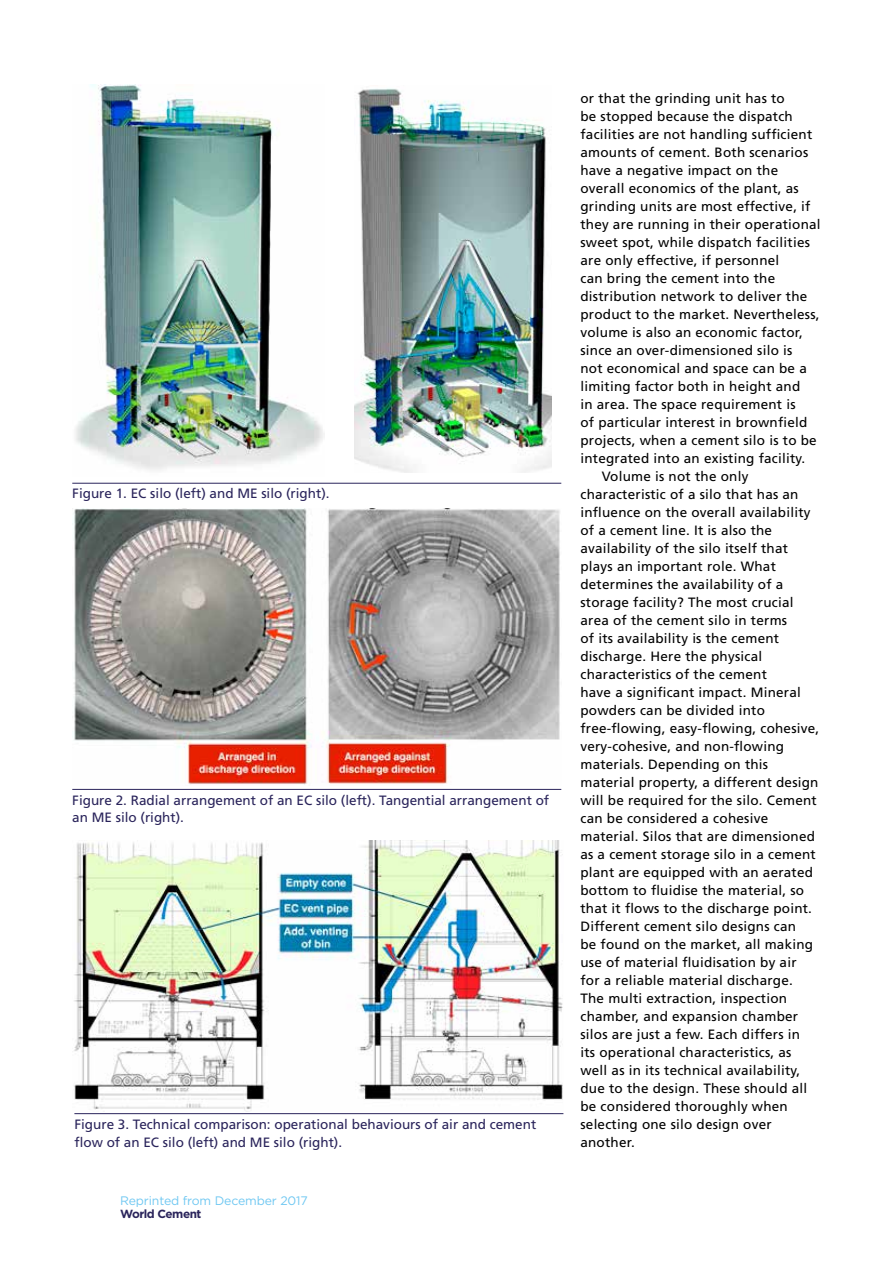
<style>
.page{position:relative;width:893px;height:1263px;background:#fff}
.page>*{position:absolute;margin:0;border:0;box-sizing:border-box;transform-origin:0 0}
.t1{font:13.5px "Frutiger";letter-spacing:.015em;color:#000}
.t2{font:13.5px/17.7px "Frutiger";color:#2a245b}
.t3{font:12.3px "Gotham";letter-spacing:-.01em;color:#70c8f2}
.t4{font:700 11.7px "Gotham";letter-spacing:-.04em;color:#2a245b}
</style>
<div class="page">
<img style="left:75px;top:85px;width:250px;height:385px">
<img style="left:354px;top:88px;width:198px;height:385px">
<hr style="left:72px;top:483px;width:489px;height:1px;background:#2a245b">
<img style="left:72px;top:508px;width:488px;height:277px">
<hr style="left:72px;top:789px;width:489px;height:1px;background:#2a245b">
<img style="left:74px;top:841px;width:489px;height:271px">
<hr style="left:74px;top:1113px;width:489px;height:1px;background:#2a245b">
<p class="t2" style="left:72px;top:485px;width:259px">Figure 1. EC silo (left) and ME silo (right).</p>
<p class="t2" style="left:72px;top:791px;width:478px">Figure 2. Radial arrangement of an EC silo (left). Tangential arrangement of an ME silo (right).</p>
<p class="t2" style="left:74px;top:1115px;width:463px">Figure 3. Technical comparison: operational behaviours of air and cement flow of an EC silo (left) and ME silo (right).</p>
<p class="t3" style="left:120px;top:1193px;width:189px">Reprinted from December 2017</p>
<p class="t4" style="left:120px;top:1206px;width:83px">World Cement</p>
<p class="t1" style="left:580px;top:90px;width:206px">or that the grinding unit has to</p>
<p class="t1" style="left:580px;top:108px;width:214px">be stopped because the dispatch</p>
<p class="t1" style="left:580px;top:126px;width:233px">facilities are not handling sufficient</p>
<p class="t1" style="left:580px;top:144px;width:229px">amounts of cement. Both scenarios</p>
<p class="t1" style="left:580px;top:162px;width:199px">have a negative impact on the</p>
<p class="t1" style="left:580px;top:180px;width:220px">overall economics of the plant, as</p>
<p class="t1" style="left:580px;top:198px;width:232px">grinding units are most effective, if</p>
<p class="t1" style="left:580px;top:216px;width:242px">they are running in their operational</p>
<p class="t1" style="left:580px;top:234px;width:231px">sweet spot, while dispatch facilities</p>
<p class="t1" style="left:580px;top:252px;width:200px">are only effective, if personnel</p>
<p class="t1" style="left:580px;top:270px;width:196px">can bring the cement into the</p>
<p class="t1" style="left:580px;top:288px;width:228px">distribution network to deliver the</p>
<p class="t1" style="left:580px;top:306px;width:241px">product to the market. Nevertheless,</p>
<p class="t1" style="left:580px;top:324px;width:224px">volume is also an economic factor,</p>
<p class="t1" style="left:580px;top:342px;width:213px">since an over-dimensioned silo is</p>
<p class="t1" style="left:580px;top:360px;width:228px">not economical and space can be a</p>
<p class="t1" style="left:580px;top:378px;width:221px">limiting factor both in height and</p>
<p class="t1" style="left:580px;top:396px;width:217px">in area. The space requirement is</p>
<p class="t1" style="left:580px;top:414px;width:228px">of particular interest in brownfield</p>
<p class="t1" style="left:580px;top:432px;width:238px">projects, when a cement silo is to be</p>
<p class="t1" style="left:580px;top:450px;width:226px">integrated into an existing facility.</p>
<p class="t1" style="left:602px;top:468px;width:148px">Volume is not the only</p>
<p class="t1" style="left:580px;top:486px;width:220px">characteristic of a silo that has an</p>
<p class="t1" style="left:580px;top:504px;width:232px">influence on the overall availability</p>
<p class="t1" style="left:580px;top:522px;width:193px">of a cement line. It is also the</p>
<p class="t1" style="left:580px;top:540px;width:209px">availability of the silo itself that</p>
<p class="t1" style="left:580px;top:558px;width:197px">plays an important role. What</p>
<p class="t1" style="left:580px;top:576px;width:204px">determines the availability of a</p>
<p class="t1" style="left:580px;top:594px;width:215px">storage facility? The most crucial</p>
<p class="t1" style="left:580px;top:612px;width:208px">area of the cement silo in terms</p>
<p class="t1" style="left:580px;top:630px;width:200px">of its availability is the cement</p>
<p class="t1" style="left:580px;top:648px;width:183px">discharge. Here the physical</p>
<p class="t1" style="left:580px;top:666px;width:188px">characteristics of the cement</p>
<p class="t1" style="left:580px;top:684px;width:222px">have a significant impact. Mineral</p>
<p class="t1" style="left:580px;top:702px;width:186px">powders can be divided into</p>
<p class="t1" style="left:580px;top:720px;width:240px">free-flowing, easy-flowing, cohesive,</p>
<p class="t1" style="left:580px;top:738px;width:205px">very-cohesive, and non-flowing</p>
<p class="t1" style="left:580px;top:756px;width:189px">materials. Depending on this</p>
<p class="t1" style="left:580px;top:774px;width:240px">material property, a different design</p>
<p class="t1" style="left:580px;top:792px;width:238px">will be required for the silo. Cement</p>
<p class="t1" style="left:580px;top:810px;width:189px">can be considered a cohesive</p>
<p class="t1" style="left:580px;top:828px;width:236px">material. Silos that are dimensioned</p>
<p class="t1" style="left:580px;top:846px;width:237px">as a cement storage silo in a cement</p>
<p class="t1" style="left:580px;top:864px;width:234px">plant are equipped with an aerated</p>
<p class="t1" style="left:580px;top:882px;width:225px">bottom to fluidise the material, so</p>
<p class="t1" style="left:580px;top:900px;width:233px">that it flows to the discharge point.</p>
<p class="t1" style="left:580px;top:918px;width:217px">Different cement silo designs can</p>
<p class="t1" style="left:580px;top:936px;width:234px">be found on the market, all making</p>
<p class="t1" style="left:580px;top:954px;width:218px">use of material fluidisation by air</p>
<p class="t1" style="left:580px;top:972px;width:214px">for a reliable material discharge.</p>
<p class="t1" style="left:580px;top:990px;width:208px">The multi extraction, inspection</p>
<p class="t1" style="left:580px;top:1008px;width:219px">chamber, and expansion chamber</p>
<p class="t1" style="left:580px;top:1026px;width:221px">silos are just a few. Each differs in</p>
<p class="t1" style="left:580px;top:1044px;width:213px">its operational characteristics, as</p>
<p class="t1" style="left:580px;top:1062px;width:221px">well as in its technical availability,</p>
<p class="t1" style="left:580px;top:1080px;width:228px">due to the design. These should all</p>
<p class="t1" style="left:580px;top:1098px;width:209px">be considered thoroughly when</p>
<p class="t1" style="left:580px;top:1116px;width:193px">selecting one silo design over</p>
<p class="t1" style="left:580px;top:1134px;width:56px">another.</p>
</div>
